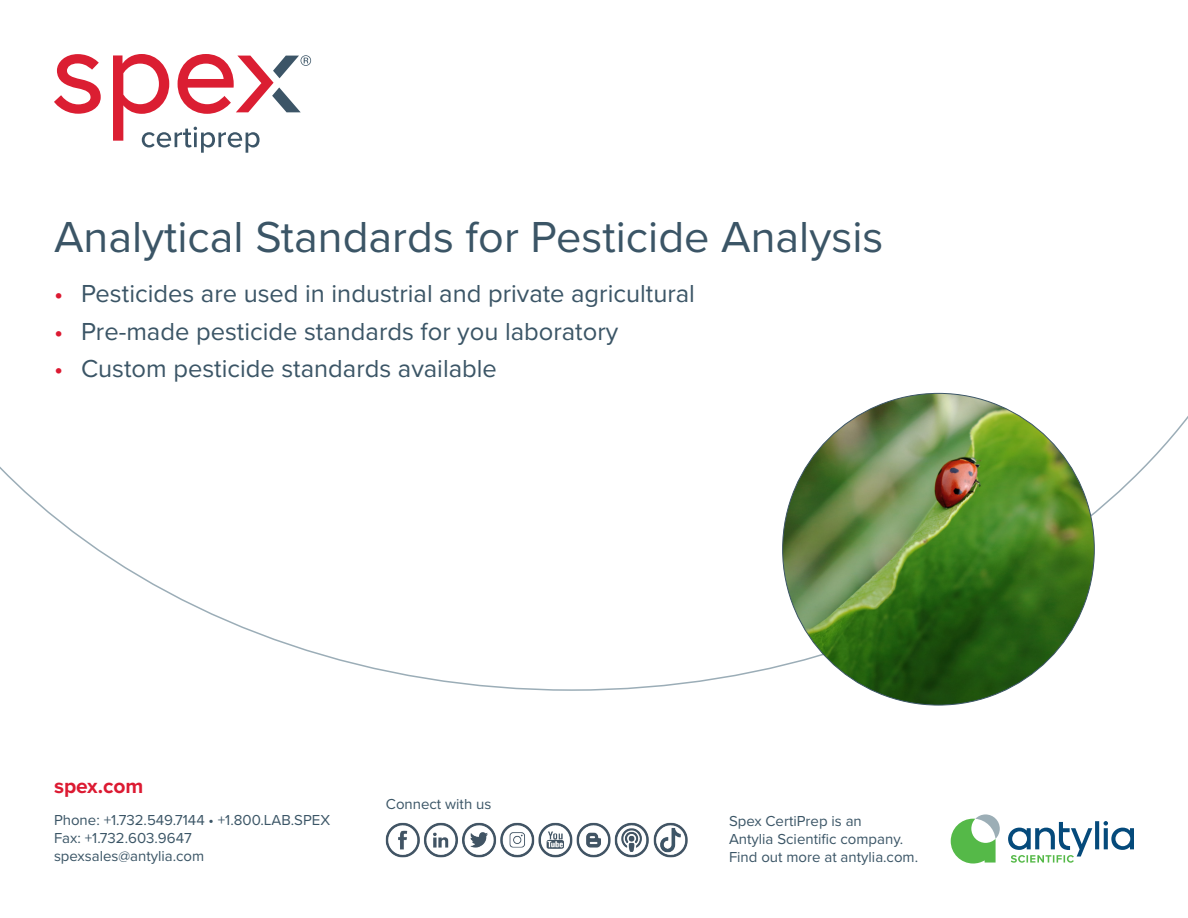
<style>
.page{position:relative;width:1188px;height:918px;background:#fff}
.page>*{position:absolute;margin:0;border:0;box-sizing:border-box;transform-origin:0 0}
.t1{font:45px "Proxima Nova";color:#3b5566}
.t2{font:25.5px "Proxima Nova";color:#3b5566}
.t3{font:700 21px "Proxima Nova";color:#dc1a32}
.t4{font:15px "Proxima Nova";color:#3b5566}
.s1{color:#dc1a32}
</style>
<div class="page">
<svg style="left:54px;top:54px;width:47px;height:60px"></svg>
<svg style="left:113px;top:54px;width:198px;height:99px"></svg>
<img style="left:783px;top:393px;width:311px;height:312px;border-radius:156px">
<svg style="left:951px;top:814px;width:49px;height:50px"></svg>
<svg style="left:1008px;top:821px;width:126px;height:42px"></svg>
<img style="left:385px;top:822px;width:303px;height:36px">
<p class="t1" style="left:54px;top:203px;width:831px">Analytical Standards for Pesticide Analysis</p>
<p class="t2" style="left:54px;top:275px;width:642px"><span class="s1">•</span> Pesticides are used in industrial and private agricultural</p>
<p class="t2" style="left:54px;top:312px;width:566px"><span class="s1">•</span> Pre-made pesticide standards for you laboratory</p>
<p class="t2" style="left:54px;top:350px;width:444px"><span class="s1">•</span> Custom pesticide standards available</p>
<p class="t3" style="left:54px;top:770px;width:91px">spex.com</p>
<p class="t4" style="left:54px;top:808px;width:278px">Phone: +1.732.549.7144 • +1.800.LAB.SPEX</p>
<p class="t4" style="left:54px;top:826px;width:139px">Fax: +1.732.603.9647</p>
<p class="t4" style="left:54px;top:844px;width:152px">spexsales@antylia.com</p>
<p class="t4" style="left:386px;top:793px;width:107px">Connect with us</p>
<p class="t4" style="left:729px;top:810px;width:134px">Spex CertiPrep is an</p>
<p class="t4" style="left:729px;top:828px;width:176px">Antylia Scientific company.</p>
<p class="t4" style="left:729px;top:846px;width:191px">Find out more at antylia.com.</p>
</div>
